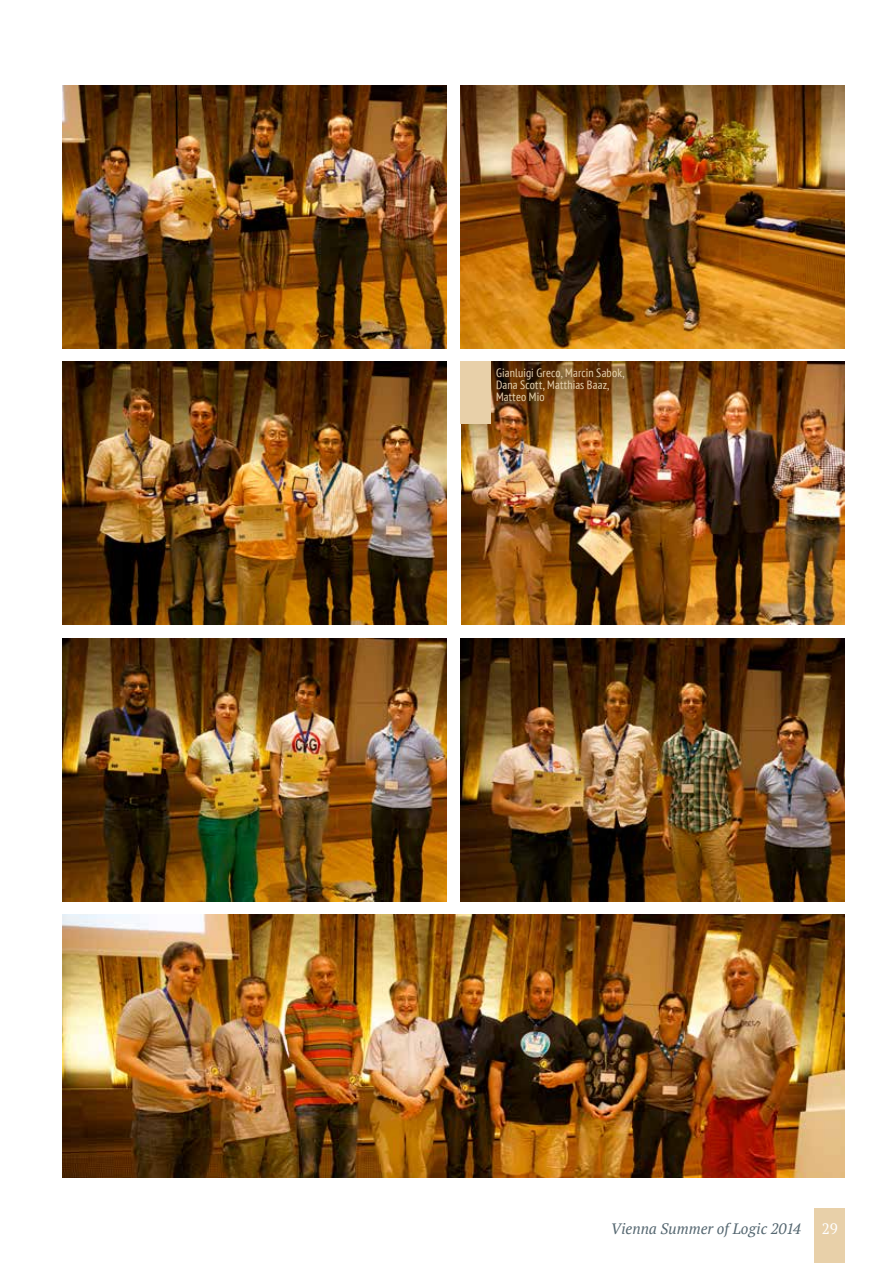
<style>
.page{position:relative;width:893px;height:1263px;background:#fff}
.page>*{position:absolute;margin:0;border:0;box-sizing:border-box;transform-origin:0 0}
.t1{font:italic 15px "PT Serif";color:#546670}
.t2{font:15px "PT Serif";color:#fff}
.t3{font:condensed 12px/12px "PT Sans";letter-spacing:.015em;color:#ead5b2}
</style>
<div class="page">
<img style="left:63px;top:915px;width:781px;height:263px">
<img style="left:461px;top:362px;width:383px;height:263px">
<img style="left:461px;top:638px;width:383px;height:263px">
<img style="left:63px;top:85px;width:383px;height:263px">
<img style="left:63px;top:638px;width:383px;height:263px">
<img style="left:63px;top:362px;width:383px;height:263px">
<img style="left:461px;top:85px;width:383px;height:263px">
<div style="left:461px;top:362px;width:30px;height:62px;background:#e8d0a9"></div>
<div style="left:815px;top:1208px;width:30px;height:55px;background:#e8d0a9"></div>
<p class="t3" style="left:496px;top:367px;width:130px">Gianluigi Greco, Marcin Sabok,<br>Dana Scott, Matthias Baaz,<br>Matteo Mio</p>
<p class="t1" style="left:611px;top:1219px;width:192px">Vienna Summer of Logic 2014</p>
<p class="t2" style="left:822px;top:1219px;width:17px">29</p>
</div>
